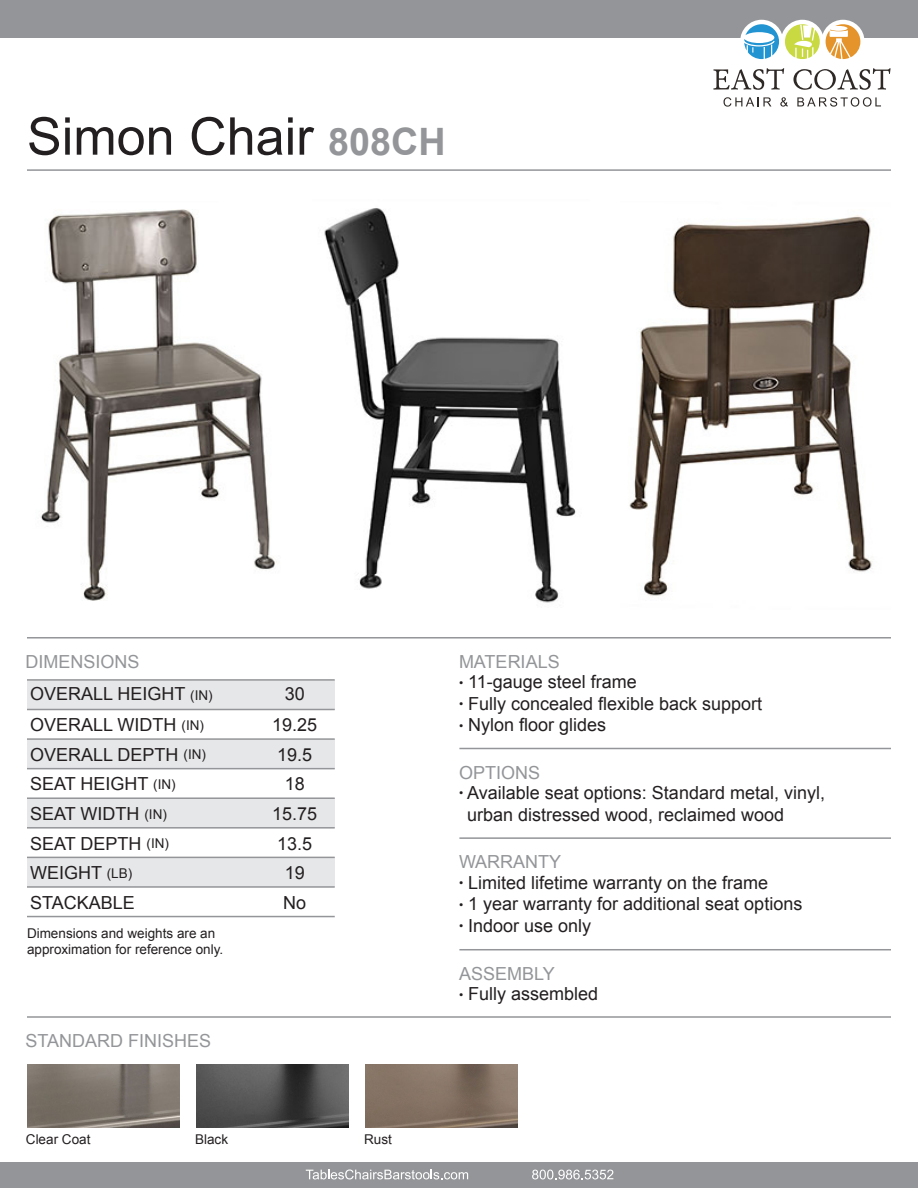
<style>
.page{position:relative;width:918px;height:1188px;background:#fff}
.page>*{position:absolute;margin:0;border:0;box-sizing:border-box;transform-origin:0 0}
.t1{font:52.05px "Arial";color:#231f20}
.t2{font:18px/21.6px "Arial";color:#231f20}
.t3{font:18px "Arial";color:#939598}
.t4{font:13.5px/16.2px "Arial";color:#231f20}
.s1{font-weight:700;font-size:37.8px;color:#939598}
.s2{font-size:13.5px}
.s3{font-size:12px}
</style>
<div class="page">
<div style="left:0;top:0;width:918px;height:38px;background:#939598"></div>
<div style="left:740px;top:20px;width:43px;height:43px;background:#fff;border-radius:50%"></div>
<div style="left:781px;top:20px;width:43px;height:43px;background:#fff;border-radius:50%"></div>
<div style="left:821px;top:20px;width:43px;height:43px;background:#fff;border-radius:50%"></div>
<svg style="left:724px;top:97px;width:47px;height:10px"></svg>
<svg style="left:780px;top:97px;width:8px;height:10px"></svg>
<svg style="left:797px;top:97px;width:84px;height:10px"></svg>
<svg style="left:744px;top:24px;width:35px;height:35px"></svg>
<svg style="left:785px;top:24px;width:35px;height:35px"></svg>
<svg style="left:826px;top:24px;width:34px;height:35px"></svg>
<svg style="left:713px;top:68px;width:71px;height:22px"></svg>
<svg style="left:793px;top:68px;width:98px;height:22px"></svg>
<div style="left:0;top:1162px;width:918px;height:26px;background:#939598"></div>
<svg style="left:532px;top:1170px;width:81px;height:9px"></svg>
<svg style="left:306px;top:1169px;width:162px;height:10px"></svg>
<hr style="left:27px;top:169px;width:864px;height:2px;background:#939598">
<hr style="left:27px;top:1016px;width:864px;height:2px;background:#939598">
<img style="left:27px;top:1064px;width:153px;height:63px">
<img style="left:365px;top:1064px;width:153px;height:63px">
<img style="left:196px;top:1064px;width:153px;height:63px">
<img style="left:324px;top:208px;width:252px;height:395px">
<img style="left:40px;top:209px;width:237px;height:392px">
<img style="left:629px;top:215px;width:244px;height:381px">
<div style="left:27px;top:680px;width:308px;height:29px;background:#e6e7e9"></div>
<div style="left:27px;top:739px;width:308px;height:29px;background:#e6e7e9"></div>
<div style="left:27px;top:799px;width:308px;height:29px;background:#e6e7e9"></div>
<div style="left:27px;top:858px;width:308px;height:29px;background:#e6e7e9"></div>
<hr style="left:27px;top:709px;width:308px;height:1px;background:#939598">
<hr style="left:27px;top:679px;width:308px;height:2px;background:#939598">
<hr style="left:27px;top:738px;width:308px;height:2px;background:#939598">
<hr style="left:27px;top:768px;width:308px;height:1px;background:#939598">
<hr style="left:27px;top:797px;width:308px;height:2px;background:#939598">
<hr style="left:27px;top:827px;width:308px;height:2px;background:#939598">
<hr style="left:27px;top:857px;width:308px;height:1px;background:#939598">
<hr style="left:27px;top:886px;width:308px;height:2px;background:#939598">
<hr style="left:27px;top:916px;width:308px;height:1px;background:#939598">
<hr style="left:27px;top:637px;width:864px;height:2px;background:#939598">
<hr style="left:459px;top:748px;width:432px;height:1px;background:#939598">
<hr style="left:459px;top:837px;width:432px;height:2px;background:#939598">
<hr style="left:459px;top:949px;width:432px;height:1px;background:#939598">
<p class="t1" style="left:27px;top:102px;width:420px">Simon Chair <span class="s1">808CH</span></p>
<p class="t3" style="left:26px;top:650px;width:116px">DIMENSIONS</p>
<p class="t2" style="left:30px;top:683px;width:184px">OVERALL HEIGHT <span class="s2">(IN)</span></p>
<p class="t2" style="left:30px;top:714px;width:175px">OVERALL WIDTH <span class="s2">(IN)</span></p>
<p class="t2" style="left:30px;top:744px;width:177px">OVERALL DEPTH <span class="s2">(IN)</span></p>
<p class="t2" style="left:30px;top:773px;width:147px">SEAT HEIGHT <span class="s2">(IN)</span></p>
<p class="t2" style="left:30px;top:803px;width:138px">SEAT WIDTH <span class="s2">(IN)</span></p>
<p class="t2" style="left:30px;top:833px;width:140px">SEAT DEPTH <span class="s2">(IN)</span></p>
<p class="t2" style="left:30px;top:862px;width:104px">WEIGHT <span class="s2">(LB)</span></p>
<p class="t2" style="left:30px;top:892px;width:106px">STACKABLE</p>
<p class="t4" style="left:27px;top:925px;width:198px">Dimensions and weights are an approximation for reference only.</p>
<p class="t3" style="left:26px;top:1029px;width:187px">STANDARD FINISHES</p>
<p class="t2" style="left:285px;top:683px;width:22px">30</p>
<p class="t2" style="left:272px;top:714px;width:47px">19.25</p>
<p class="t2" style="left:277px;top:744px;width:37px">19.5</p>
<p class="t2" style="left:285px;top:773px;width:22px">18</p>
<p class="t2" style="left:272px;top:803px;width:47px">15.75</p>
<p class="t2" style="left:277px;top:833px;width:37px">13.5</p>
<p class="t2" style="left:285px;top:862px;width:22px">19</p>
<p class="t2" style="left:283px;top:892px;width:25px">No</p>
<p class="t4" style="left:26px;top:1132px;width:66px">Clear Coat</p>
<p class="t4" style="left:195px;top:1132px;width:35px">Black</p>
<p class="t4" style="left:364px;top:1132px;width:29px">Rust</p>
<p class="t3" style="left:459px;top:650px;width:102px">MATERIALS</p>
<p class="t2" style="left:459px;top:671px;width:179px"><span class="s3">•</span> 11-gauge steel frame</p>
<p class="t2" style="left:459px;top:693px;width:305px"><span class="s3">•</span> Fully concealed flexible back support</p>
<p class="t2" style="left:459px;top:714px;width:149px"><span class="s3">•</span> Nylon floor glides</p>
<p class="t3" style="left:459px;top:761px;width:83px">OPTIONS</p>
<p class="t2" style="left:467px;top:782px;width:359px;text-indent:-8px"><span class="s3">•</span> Available seat options: Standard metal, vinyl, urban distressed wood, reclaimed wood</p>
<p class="t3" style="left:459px;top:850px;width:104px">WARRANTY</p>
<p class="t2" style="left:459px;top:872px;width:311px"><span class="s3">•</span> Limited lifetime warranty on the frame</p>
<p class="t2" style="left:459px;top:893px;width:345px"><span class="s3">•</span> 1 year warranty for additional seat options</p>
<p class="t2" style="left:459px;top:915px;width:134px"><span class="s3">•</span> Indoor use only</p>
<p class="t3" style="left:459px;top:962px;width:97px">ASSEMBLY</p>
<p class="t2" style="left:459px;top:983px;width:141px"><span class="s3">•</span> Fully assembled</p>
</div>
